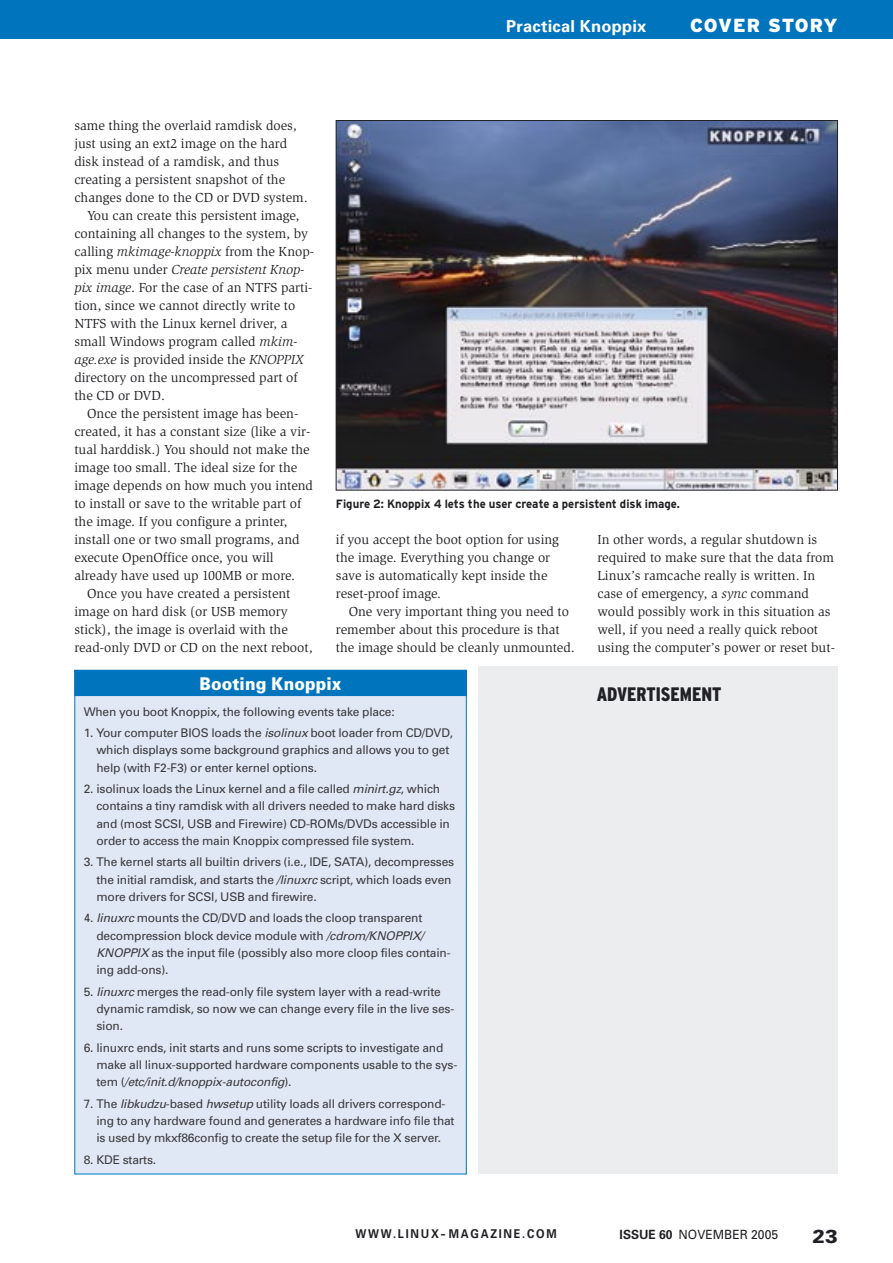
<style>
.page{position:relative;width:893px;height:1263px;background:#fff}
.page>*{position:absolute;margin:0;border:0;box-sizing:border-box;transform-origin:0 0}
._60_T{font:900 condensed 19.5px "Interstate";color:#212125;scale:.95 1}
.t1{font:900 18.9px "Interstate";letter-spacing:.035em;color:#fff}
.Pagina{font:900 18.9px "Univers";color:#212125}
._21_KT{font:900 17.55px "Univers";letter-spacing:.01em;color:#fff;scale:.9 1}
.t2{font:700 16.5px "Univers";letter-spacing:.015em;color:#fff}
._10_L{font:13.5px/18px "Slimbach";color:#212125}
.Marginalie{font:12.75px "Univers";color:#212125;scale:.95 1}
.Maginalie_URL{font:700 12.15px "Univers";letter-spacing:.16em;color:#212125;scale:.9 1}
._20_KL_Auflistung{font:12px/17.2px "Univers";letter-spacing:-.015em;color:#3b3a3d}
._50_B{font:700 12px "Interstate";color:#212125;scale:.95 1}
._20_KL{font:12px "Univers";letter-spacing:-.015em;color:#3b3a3d}
.s1{font-style:italic}
.s2{font-weight:700}
</style>
<div class="page">
<div style="left:478px;top:666px;width:360px;height:508px;background:#ecedee"></div>
<div style="left:75px;top:695px;width:391px;height:479px;background:#e1e8f5"></div>
<div style="left:75px;top:670px;width:391px;height:25px;background:#0075bd"></div>
<img style="left:338px;top:122px;width:498px;height:366px">
<div style="left:0;top:0;width:893px;height:38px;background:#0075bd"></div>
<p class="t2" style="left:506px;top:16px;width:142px">Practical Knoppix</p>
<h2 class="t1" style="left:690px;top:15px;width:149px">COVER STORY</h2>
<p class="_10_L" style="left:74px;top:117px;width:235px">same thing the overlaid ramdisk does, just using an ext2 image on the hard disk instead of a ramdisk, and thus creating a persistent snapshot of the changes done to the CD or DVD system.</p>
<p class="_10_L" style="left:74px;top:207px;width:241px;text-indent:13px">You can create this persistent image, containing all changes to the system, by calling <span class="s1">mkimage-knoppix</span> from the Knop&shy;pix menu under <span class="s1">Create persistent Knop&shy;pix image</span>. For the case of an NTFS parti&shy;tion, since we cannot directly write to NTFS with the Linux kernel driver, a small Windows program called <span class="s1">mkim&shy;age.exe</span> is provided inside the <span class="s1">KNOPPIX </span>directory on the uncompressed part of the CD or DVD.</p>
<p class="_10_L" style="left:74px;top:405px;width:240px;text-indent:13px">Once the persistent image has been&shy;created, it has a constant size (like a vir&shy;tual harddisk.) You should not make the image too small. The ideal size for the image depends on how much you intend to install or save to the writable part of the image. If you configure a printer, install one or two small programs, and execute OpenOffice once, you will already have used up 100MB or more.</p>
<p class="_10_L" style="left:74px;top:585px;width:240px;text-indent:13px">Once you have created a persistent image on hard disk (or USB memory stick), the image is overlaid with the read-only DVD or CD on the next reboot,</p>
<p class="_50_B" style="left:336px;top:497px;width:364px">Figure 2: Knoppix 4 lets the user create a persistent disk image.</p>
<p class="_10_L" style="left:336px;top:531px;width:224px">if you accept the boot option for using the image. Everything you change or save is automatically kept inside the reset-proof image.</p>
<p class="_10_L" style="left:336px;top:603px;width:241px;text-indent:13px">One very important thing you need to remember about this procedure is that the image should be cleanly unmounted.</p>
<p class="_10_L" style="left:597px;top:531px;width:239px">In other words, a regular shutdown is required to make sure that the data from Linux’s ramcache really is written. In case of emergency, a <span class="s1">sync</span> command would possibly work in this situation as well, if you need a really quick reboot using the computer’s power or reset but-</p>
<p class="_21_KT" style="left:199px;top:672px;width:159px">Booting Knoppix</p>
<p class="_20_KL" style="left:84px;top:704px;width:312px">When you boot Knoppix, the following events take place:</p>
<p class="_20_KL_Auflistung" style="left:96px;top:724px;width:358px;text-indent:-13px">1. Your computer BIOS loads the <span class="s1">isolinux</span> boot loader from CD/DVD, which displays some background graphics and allows you to get help (with F2-F3) or enter kernel options.</p>
<p class="_20_KL_Auflistung" style="left:96px;top:780px;width:360px;text-indent:-13px">2. isolinux loads the Linux kernel and a file called <span class="s1">minirt.gz</span>, which contains a tiny ramdisk with all drivers needed to make hard disks and (most SCSI, USB and Firewire) CD-ROMs/DVDs accessible in order to access the main Knoppix compressed file system.</p>
<p class="_20_KL_Auflistung" style="left:96px;top:853px;width:359px;text-indent:-13px">3. The kernel starts all builtin drivers (i.e., IDE, SATA), decompresses the initial ramdisk, and starts the <span class="s1">/linuxrc</span> script, which loads even more drivers for SCSI, USB and firewire.</p>
<p class="_20_KL_Auflistung" style="left:96px;top:909px;width:356px;text-indent:-13px">4. <span class="s1">linuxrc</span> mounts the CD/DVD and loads the cloop transparent decompression block device module with <span class="s1">/cdrom/KNOPPIX/ KNOPPIX</span> as the input file (possibly also more cloop files contain&shy;ing add-ons).</p>
<p class="_20_KL_Auflistung" style="left:96px;top:982px;width:359px;text-indent:-13px">5. <span class="s1">linuxrc</span> merges the read-only file system layer with a read-write dynamic ramdisk, so now we can change every file in the live ses&shy;sion.</p>
<p class="_20_KL_Auflistung" style="left:96px;top:1038px;width:362px;text-indent:-13px">6. linuxrc ends, init starts and runs some scripts to investigate and make all linux-supported hardware components usable to the sys&shy;tem (<span class="s1">/etc/init.d/knoppix-autoconfig</span>).</p>
<p class="_20_KL_Auflistung" style="left:96px;top:1094px;width:360px;text-indent:-13px">7. The <span class="s1">libkudzu</span>-based <span class="s1">hwsetup</span> utility loads all drivers correspond&shy;ing to any hardware found and generates a hardware info file that is used by mkxf86config to create the setup file for the X server.</p>
<p class="_20_KL_Auflistung" style="left:84px;top:1150px;width:74px">8. KDE starts.</p>
<p class="_60_T" style="left:597px;top:683px;width:133px">ADVERTISEMENT</p>
<p class="Maginalie_URL" style="left:355px;top:1226px;width:225px">WWW.LINUX-MAGAZINE.COM</p>
<p class="Marginalie" style="left:620px;top:1226px;width:168px"><span class="s2">ISSUE 60</span> NOVEMBER 2005</p>
<p class="Pagina" style="left:812px;top:1225px;width:27px">23</p>
</div>
